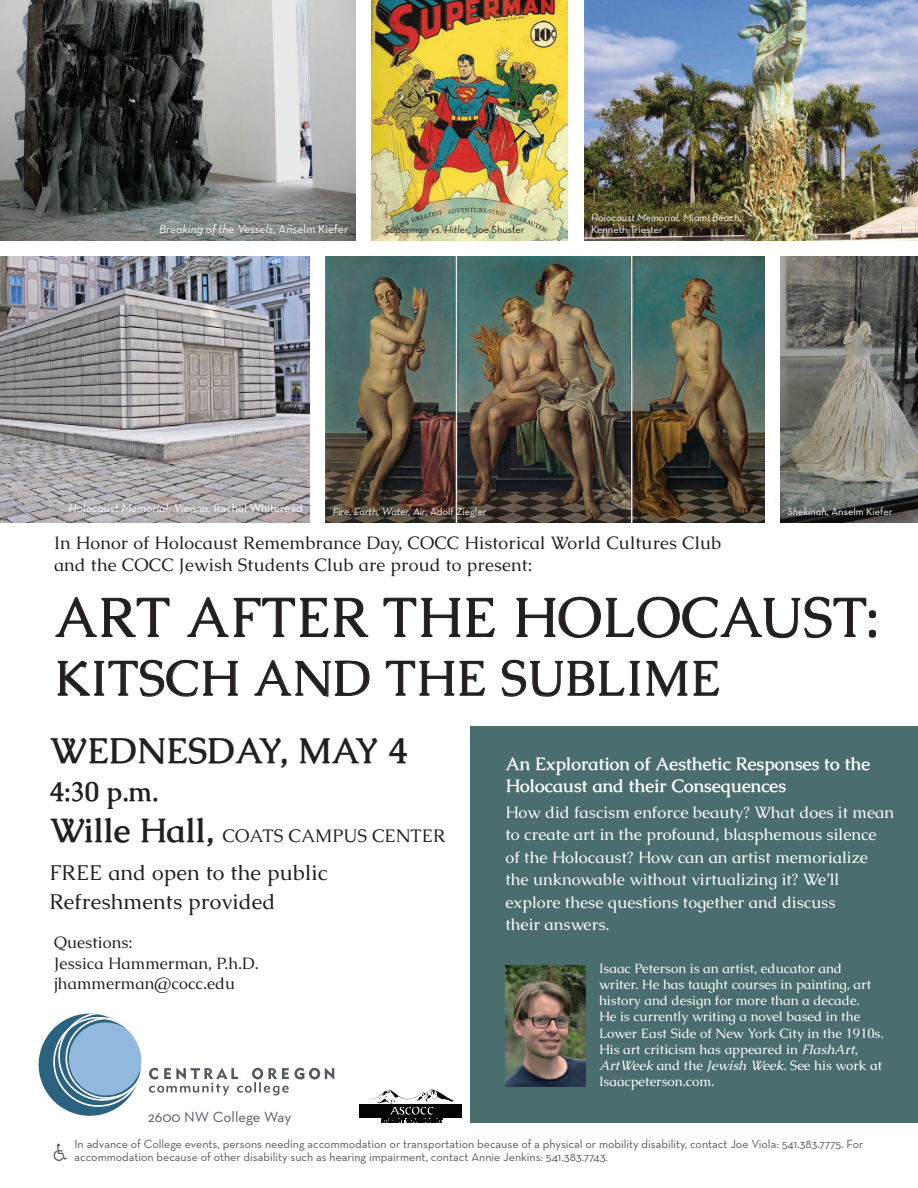
<style>
.page{position:relative;width:918px;height:1188px;background:#fff}
.page>*{position:absolute;margin:0;border:0;box-sizing:border-box;transform-origin:0 0}
.t1{font:55.65px "Caudex";letter-spacing:.01em;color:#231f20}
.t2{font:49.5px "Caudex";letter-spacing:.01em;color:#231f20}
.t3{font:700 35.55px "Caudex";letter-spacing:.01em;color:#231f20}
.t4{font:700 26.85px "Caudex";color:#231f20}
.t5{font:21.45px "Caudex";letter-spacing:.005em;color:#231f20}
.t6{font:18.3px "Caudex";letter-spacing:.005em;color:#231f20}
.t7{font:18px/21.6px "Caudex";letter-spacing:.01em;color:#231f20}
.t8{font:700 18px/22.5px "Caudex";color:#fff}
.t9{font:16.5px/22.5px "Caudex";color:#fff}
.t10{font:16.5px/20.4px "Caudex";letter-spacing:.005em;color:#231f20}
.t11{font:15px "Neutraface Text";color:#535860}
.t12{font:13.5px/16.2px "Caudex";color:#fff}
.t13{font:12px "Neutraface Text";color:#57585a}
.t14{font:italic 12px "Neutraface Text";color:#fff}
.t15{font:italic 10.5px/12.6px "Neutraface Text";color:#fff}
.t16{font:italic 10.5px "Neutraface Text";color:#231f20}
.t17{font:10.5px "Neutraface Text";color:#fff}
.s1{font-style:normal}
.s2{font-style:italic}
.s3{font-weight:700;font-size:33.6px}
</style>
<div class="page">
<div style="left:470px;top:726px;width:448px;height:396px;background:#4a6d6d"></div>
<svg style="left:38px;top:1013px;width:296px;height:103px"></svg>
<img style="left:0;top:0;width:355px;height:240px">
<img style="left:584px;top:0;width:334px;height:240px">
<img style="left:0;top:257px;width:309px;height:265px">
<img style="left:781px;top:257px;width:137px;height:265px">
<img style="left:326px;top:257px;width:438px;height:265px">
<img style="left:372px;top:0;width:196px;height:240px">
<svg style="left:55px;top:597px;width:115px;height:40px"></svg>
<svg style="left:187px;top:597px;width:182px;height:40px"></svg>
<svg style="left:383px;top:597px;width:112px;height:40px"></svg>
<svg style="left:57px;top:659px;width:181px;height:38px"></svg>
<svg style="left:254px;top:660px;width:116px;height:37px"></svg>
<svg style="left:385px;top:660px;width:100px;height:36px"></svg>
<svg style="left:501px;top:596px;width:375px;height:101px"></svg>
<div style="left:359px;top:1104px;width:103px;height:13px;background:#040503"></div>
<svg style="left:371px;top:1089px;width:83px;height:33px"></svg>
<img style="left:506px;top:965px;width:80px;height:121px">
<p class="t14" style="left:159px;top:222px;width:191px">Breaking of the Vessels<span class="s1">, Anselm Kiefer</span></p>
<p class="t16" style="left:385px;top:223px;width:141px">Superman vs. Hitler<span class="s1">, Joe Shuster</span></p>
<p class="t15" style="left:591px;top:211px;width:152px">Holocaust Memorial, Miami Beach<span class="s1">,<br>Kenneth Triester</span></p>
<p class="t14" style="left:69px;top:500px;width:235px">Holocaust Memorial, Vienna<span class="s1">, Rachel Whiteread</span></p>
<p class="t7" style="left:54px;top:532px;width:669px">In Honor of Holocaust Remembrance Day, COCC Historical World Cultures Club and the COCC Jewish Students Club are proud to present:</p>
<p class="t15" style="left:333px;top:505px;width:155px">Fire, Earth, Water, Air<span class="s1">, Adolf Ziegler</span></p>
<p class="t17" style="left:787px;top:505px;width:107px"><span class="s2">Shekinah</span>, Anselm Kiefer</p>
<p class="t1" style="left:54px;top:581px;width:826px">ART AFTER THE HOLOCAUST:</p>
<p class="t2" style="left:54px;top:646px;width:668px">KITSCH AND THE SUBLIME</p>
<p class="t3" style="left:50px;top:728px;width:359px">WEDNESDAY, MAY 4</p>
<p class="t4" style="left:50px;top:774px;width:110px">4:30 p.m.</p>
<p class="t6" style="left:50px;top:824px;width:397px"><span class="s3">Wille Hall,</span> COATS CAMPUS CENTER</p>
<p class="t5" style="left:50px;top:859px;width:279px">FREE and open to the public</p>
<p class="t5" style="left:50px;top:888px;width:227px">Refreshments provided</p>
<p class="t10" style="left:54px;top:932px;width:206px">Questions:<br>Jessica Hammerman, P.h.D. jhammerman@cocc.edu</p>
<p class="t11" style="left:148px;top:1107px;width:145px">2600 NW College Way</p>
<p class="t8" style="left:505px;top:752px;width:366px">An Exploration of Aesthetic Responses to the<br>Holocaust and their Consequences</p>
<p class="t9" style="left:505px;top:801px;width:390px">How did fascism enforce beauty? What does it mean to create art in the profound, blasphemous silence of the Holocaust? How can an artist memorialize the unknowable without virtualizing it? We’ll explore these questions together and discuss<br>their answers.</p>
<p class="t12" style="left:599px;top:960px;width:286px">Isaac Peterson is an artist, educator and writer. He has taught courses in painting, art history and design for more than a decade.<br>He is currently writing a novel based in the Lower East Side of New York City in the 1910s.<br>His art criticism has appeared in <span class="s2">FlashArt</span>, <span class="s2">ArtWeek</span> and the <span class="s2">Jewish Week</span>. See his work at Isaacpeterson.com.</p>
<p class="t13" style="left:75px;top:1136px;width:790px">In advance of College events, persons needing accommodation or transportation because of a physical or mobility disability, contact Joe Viola: 541.383.7775. For</p>
<p class="t13" style="left:75px;top:1149px;width:535px">accommodation because of other disability such as hearing impairment, contact Annie Jenkins: 541.383.7743.</p>
</div>
